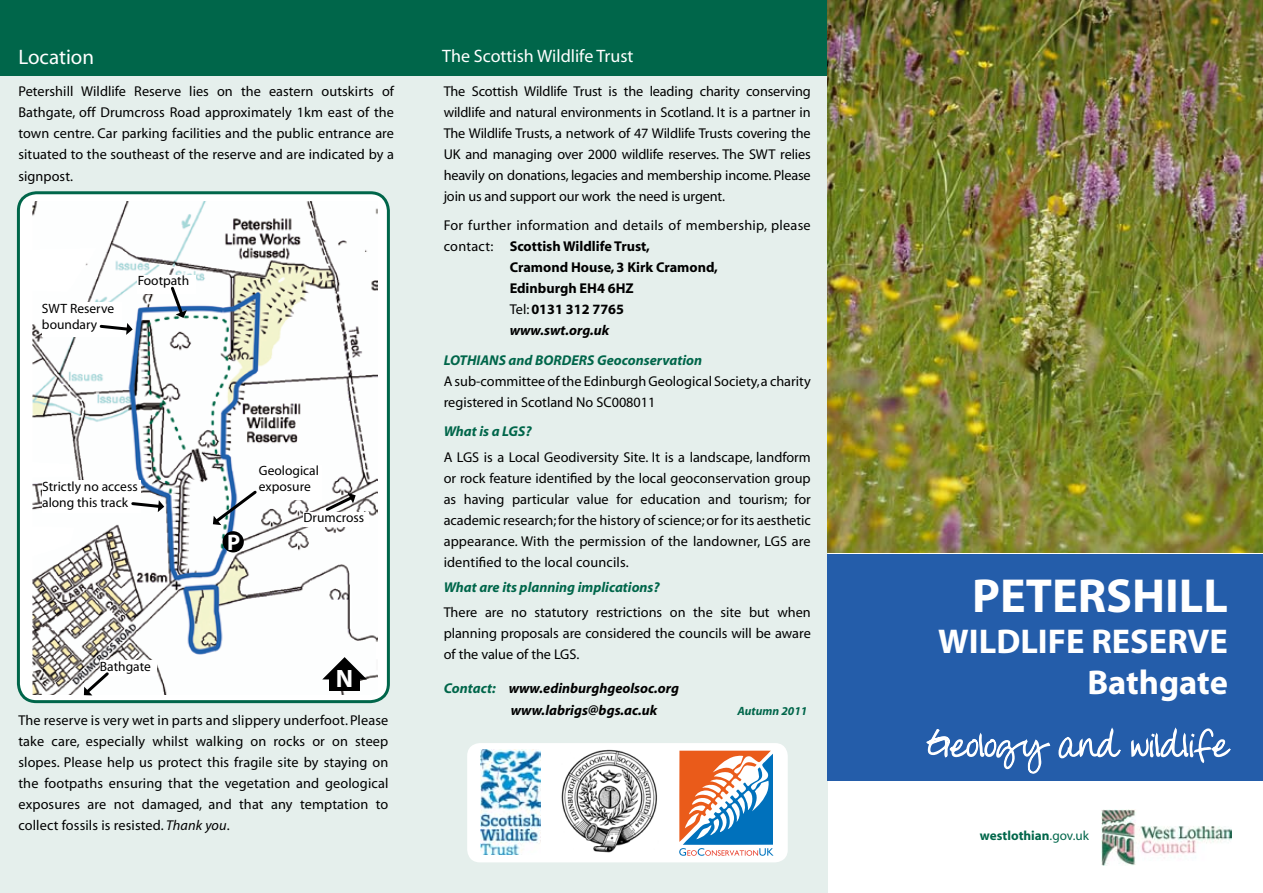
<style>
.page{position:relative;width:1263px;height:893px;background:#fff}
.page>*{position:absolute;margin:0;border:0;box-sizing:border-box;transform-origin:0 0}
.t1{font:700 48px "Myriad";color:#fff}
.t2{font:700 34.5px/41.4px "Myriad";color:#fff;text-align:right}
.t3{font:700 25.2px "Myriad";color:#fff}
.t4{font:700 22.5px "Myriad";color:#fff}
.t5{font:21px "Myriad";color:#fff}
.t6{font:18px "Myriad";color:#fff}
.t7{font:14.25px/21px "Myriad";letter-spacing:.005em;color:#000;text-align:justify}
.t8{font:700 14.25px "Myriad";color:#000}
.t9{font:italic 700 14.25px "Myriad";color:#00664a}
.t10{font:italic 700 14.25px/22.5px "Myriad";color:#000}
.t11{font:13.5px/16.2px "Myriad";color:#000}
.t12{font:700 13.2px "Myriad";color:#00664a}
.t13{font:italic 700 12px "Myriad";color:#00664a}
.s1{font-style:italic}
.s2{font-weight:400}
.s3{color:#00664a}
</style>
<div class="page">
<img style="left:1101px;top:809px;width:130px;height:57px">
<div style="left:0;top:61px;width:828px;height:832px;background:#e5efec"></div>
<div style="left:0;top:0;width:1263px;height:75px;background:#00664a"></div>
<div style="left:467px;top:743px;width:321px;height:119px;background:#fff;border-radius:13px"></div>
<div style="left:828px;top:555px;width:435px;height:226px;background:#245daa"></div>
<svg style="left:926px;top:729px;width:125px;height:45px"></svg>
<svg style="left:1058px;top:727px;width:63px;height:32px"></svg>
<svg style="left:1130px;top:727px;width:101px;height:96px"></svg>
<img style="left:828px;top:0;width:435px;height:552px">
<div style="left:18px;top:193px;width:370px;height:509px;background:#fff;border-radius:18px"></div>
<div style="left:17px;top:191px;width:373px;height:512px;border:3px solid #00664a;border-radius:18px"></div>
<img style="left:32px;top:201px;width:345px;height:493px">
<img style="left:481px;top:749px;width:59px;height:106px">
<div style="left:42px;top:480px;width:98px;height:33px;background:#fff"></div>
<div style="left:138px;top:275px;width:58px;height:18px;background:#fff"></div>
<div style="left:259px;top:465px;width:63px;height:34px;background:#fff"></div>
<div style="left:304px;top:512px;width:65px;height:15px;background:#fff"></div>
<div style="left:42px;top:303px;width:79px;height:34px;background:#fff"></div>
<div style="left:100px;top:660px;width:57px;height:16px;background:#fff"></div>
<svg style="left:169px;top:286px;width:18px;height:32px"></svg>
<svg style="left:99px;top:323px;width:34px;height:12px"></svg>
<svg style="left:131px;top:500px;width:33px;height:12px"></svg>
<svg style="left:211px;top:488px;width:48px;height:38px"></svg>
<svg style="left:323px;top:493px;width:33px;height:19px"></svg>
<svg style="left:82px;top:669px;width:29px;height:27px"></svg>
<svg style="left:322px;top:657px;width:45px;height:22px"></svg>
<div style="left:329px;top:673px;width:30px;height:18px;background:#000"></div>
<div style="left:223px;top:532px;width:20px;height:20px;background:#000;border-radius:50%"></div>
<div style="left:223px;top:531px;width:21px;height:21px;border:2px solid #000;border-radius:50%"></div>
<img style="left:561px;top:749px;width:96px;height:104px">
<svg style="left:679px;top:751px;width:94px;height:105px"></svg>
<h3 class="t5" style="left:18px;top:46px;width:77px">Location</h3>
<p class="t6" style="left:442px;top:47px;width:193px">The Scottish Wildlife Trust</p>
<p class="t7" style="left:18px;top:81px;width:377px">Petershill Wildlife Reserve lies on the eastern outskirts of Bathgate, off Drumcross Road approximately 1km east of the town centre. Car parking facilities and the public entrance are situated to the southeast of the reserve and are indicated by a</p>
<p class="t7" style="left:18px;top:167px;width:56px">signpost.</p>
<p class="t11" style="left:42px;top:301px;width:74px">SWT Reserve boundary</p>
<p class="t11" style="left:138px;top:273px;width:53px">Footpath</p>
<p class="t11" style="left:42px;top:479px;width:97px">Strictly no access along this track</p>
<p class="t11" style="left:100px;top:659px;width:52px">Bathgate</p>
<h3 class="t4" style="left:227px;top:530px;width:15px">P</h3>
<p class="t11" style="left:259px;top:463px;width:62px">Geological exposure</p>
<p class="t11" style="left:304px;top:510px;width:62px">Drumcross</p>
<h3 class="t3" style="left:336px;top:666px;width:19px">N</h3>
<p class="t7" style="left:18px;top:711px;width:371px">The reserve is very wet in parts and slippery underfoot. Please take care, especially whilst walking on rocks or on steep slopes. Please help us protect this fragile site by staying on the footpaths ensuring that the vegetation and geological exposures are not damaged, and that any temptation to collect fossils is resisted. <span class="s1">Thank you</span>.</p>
<p class="t7" style="left:444px;top:81px;width:369px">The Scottish Wildlife Trust is the leading charity conserving wildlife and natural environments in Scotland. It is a partner in The Wildlife Trusts, a network of 47 Wildlife Trusts covering the UK and managing over 2000 wildlife reserves. The SWT relies heavily on donations, legacies and membership income. Please join us and support our work the need is urgent.</p>
<p class="t7" style="left:444px;top:216px;width:369px">For further information and details of membership, please</p>
<p class="t8" style="left:444px;top:239px;width:208px"><span class="s2">contact:</span> Scottish Wildlife Trust,</p>
<p class="t8" style="left:510px;top:260px;width:210px">Cramond House, 3 Kirk Cramond,</p>
<p class="t8" style="left:510px;top:281px;width:126px">Edinburgh EH4 6HZ</p>
<p class="t8" style="left:510px;top:302px;width:116px"><span class="s2">Tel:</span> 0131 312 7765</p>
<p class="t10" style="left:510px;top:320px;width:101px">www.swt.org.uk</p>
<p class="t9" style="left:444px;top:353px;width:260px">LOTHIANS and BORDERS Geoconservation</p>
<p class="t7" style="left:444px;top:371px;width:369px">A sub-committee of the Edinburgh Geological Society, a charity registered in Scotland No SC008011</p>
<p class="t9" style="left:444px;top:424px;width:90px">What is a LGS?</p>
<p class="t7" style="left:444px;top:447px;width:369px">A LGS is a Local Geodiversity Site. It is a landscape, landform or rock feature identified by the local geoconservation group as having particular value for education and tourism; for academic research; for the history of science; or for its aesthetic appearance. With the permission of the landowner, LGS are identified to the local councils.</p>
<p class="t9" style="left:444px;top:580px;width:218px">What are its planning implications?</p>
<p class="t7" style="left:444px;top:602px;width:369px">There are no statutory restrictions on the site but when planning proposals are considered the councils will be aware of the value of the LGS.</p>
<p class="t10" style="left:511px;top:677px;width:170px;text-indent:-67px"><span class="s3">Contact:</span> www.edinburghgeolsoc.org www.labrigs@bgs.ac.uk</p>
<p class="t13" style="left:737px;top:705px;width:71px">Autumn 2011</p>
<h1 class="t1" style="left:972px;top:571px;width:257px">PETERSHILL</h1>
<h2 class="t2" style="left:938px;top:622px;width:291px">WILDLIFE RESERVE<br>Bathgate</h2>
<p class="t12" style="left:980px;top:829px;width:110px">westlothian<span class="s2">.gov.uk</span></p>
</div>
